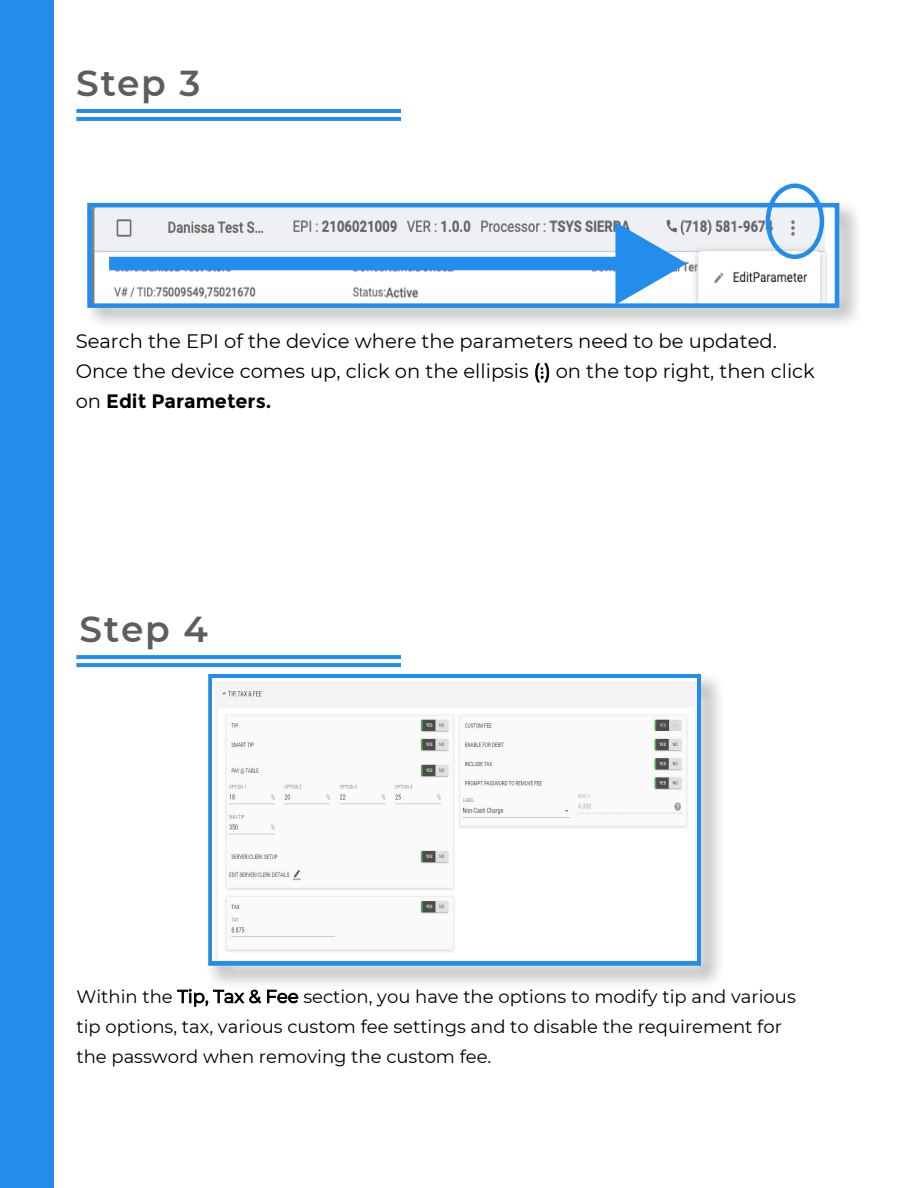
<style>
.page{position:relative;width:918px;height:1188px;background:#fff}
.page>*{position:absolute;margin:0;border:0;box-sizing:border-box;transform-origin:0 0}
.t1{font:600 36px "Montserrat";letter-spacing:.05em;color:#5d5d60}
.t2{font:24px "Montserrat";color:#000}
.t3{font:19.5px/30px "Montserrat";color:#000}
.t4{font:18px/30px "Montserrat";color:#000}
.s1{font-style:inherit}
.s2{font-weight:700}
</style>
<div class="page">
<div style="left:0;top:0;width:54px;height:1188px;background:#238ded"></div>
<svg style="left:78px;top:655px;width:321px;height:4px"></svg>
<svg style="left:78px;top:663px;width:321px;height:4px"></svg>
<hr style="left:78px;top:109px;width:321px;height:4px;background:#238ded">
<hr style="left:78px;top:117px;width:321px;height:4px;background:#238ded">
<div style="left:83px;top:199px;width:782px;height:131px;background:#000;opacity:.75"></div>
<div style="left:204px;top:670px;width:522px;height:321px;background:#000;opacity:.75"></div>
<img style="left:92px;top:208px;width:742px;height:95px">
<div style="left:87px;top:203px;width:752px;height:105px;border:4px solid #238ded"></div>
<div style="left:208px;top:674px;width:493px;height:292px;border:4px solid #238ded"></div>
<div style="left:109px;top:257px;width:542px;height:13px;background:#238ded"></div>
<svg style="left:615px;top:222px;width:72px;height:83px"></svg>
<div style="left:766px;top:184px;width:58px;height:75px;border:4px solid #238ded;border-radius:50%"></div>
<img style="left:213px;top:679px;width:484px;height:281px">
<h1 class="t1" style="left:76px;top:58px;width:126px">Step 3</h1>
<p class="t3" style="left:76px;top:326px;width:741px">Search the EPI of the device where the parameters need to be updated.<br>Once the device comes up, click on the ellipsis <span class="s1">(.)</span> on the top right, then click on <span class="s2">Edit Parameters.</span></p>
<h2 class="t2" style="left:539px;top:347px;width:7px">. .</h2>
<h1 class="t1" style="left:80px;top:604px;width:130px">Step 4</h1>
<p class="t4" style="left:76px;top:981px;width:721px">Within the Tip, Tax &amp; Fee section, you have the options to modify tip and various tip options, tax, various custom fee settings and to disable the requirement for the password when removing the custom fee.</p>
</div>
